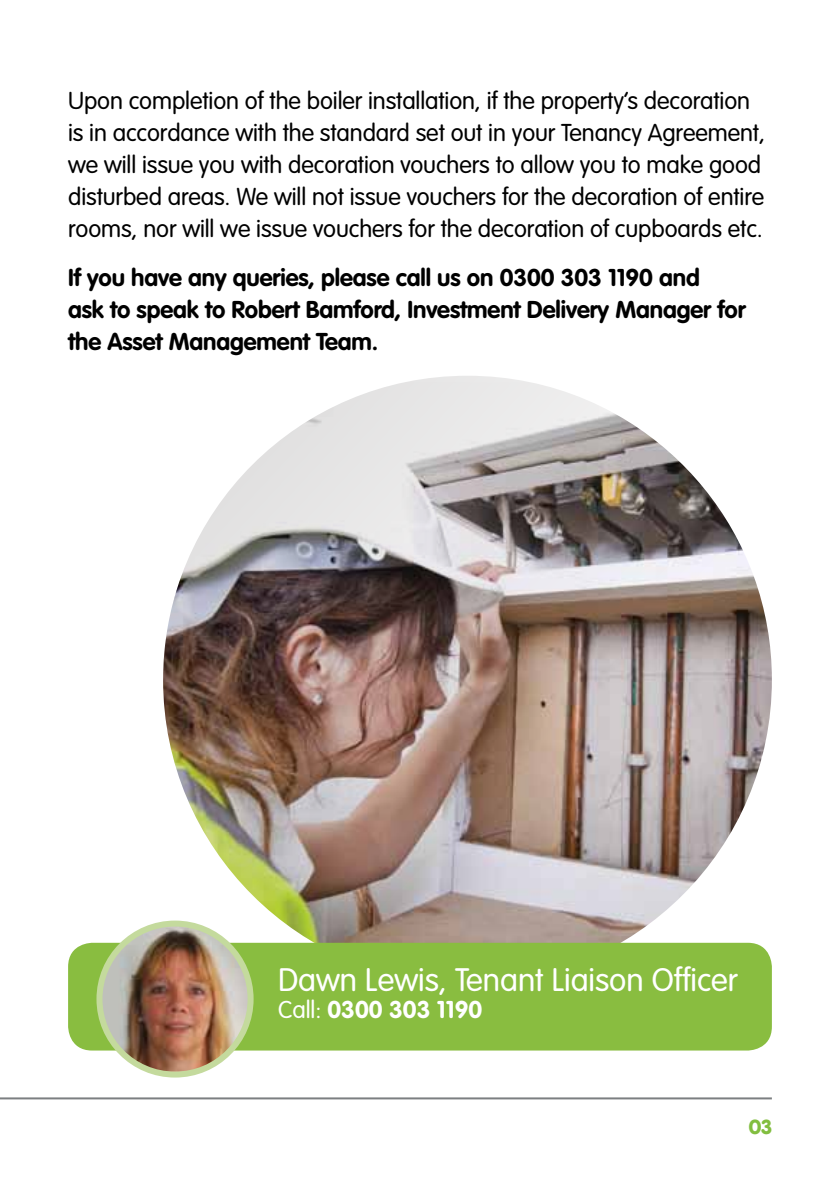
<style>
.page{position:relative;width:840px;height:1191px;background:#fff}
.page>*{position:absolute;margin:0;border:0;box-sizing:border-box;transform-origin:0 0}
.t1{font:300 32px "VAG Rounded Std";color:#fff}
.t2{font:300 24px/32px "VAG Rounded Std";letter-spacing:-.005em;color:#000}
.t3{font:700 24px/32px "VAG Rounded Std";letter-spacing:-.005em;color:#000}
.t4{font:700 24px "VAG Rounded Std";color:#fff}
.t5{font:900 20px "VAG Rounded Std";color:#82be40}
.s1{font-weight:300}
</style>
<div class="page">
<hr style="left:0;top:1097px;width:771px;height:2px;background:#7c7f81">
<img style="left:163px;top:376px;width:608px;height:608px;border-radius:50%">
<div style="left:68px;top:942px;width:703px;height:108px;background:#89bd40;border-radius:24px"></div>
<img style="left:99px;top:925px;width:150px;height:147px">
<div style="left:96px;top:920px;width:157px;height:157px;border:6px solid #c4da9d;border-radius:50%"></div>
<p class="t2" style="left:68px;top:86px;width:698px">Upon completion of the boiler installation, if the property’s decoration is in accordance with the standard set out in your Tenancy Agreement, we will issue you with decoration vouchers to allow you to make good disturbed areas. We will not issue vouchers for the decoration of entire rooms, nor will we issue vouchers for the decoration of cupboards etc.</p>
<p class="t3" style="left:68px;top:263px;width:678px">If you have any queries, please call us on 0300 303 1190 and<br>ask to speak to Robert Bamford, Investment Delivery Manager for the Asset Management Team.</p>
<h1 class="t1" style="left:278px;top:961px;width:461px">Dawn Lewis, Tenant Liaison Officer</h1>
<p class="t4" style="left:278px;top:996px;width:205px"><span class="s1">Call:</span> 0300 303 1190</p>
<p class="t5" style="left:748px;top:1115px;width:24px">03</p>
</div>
